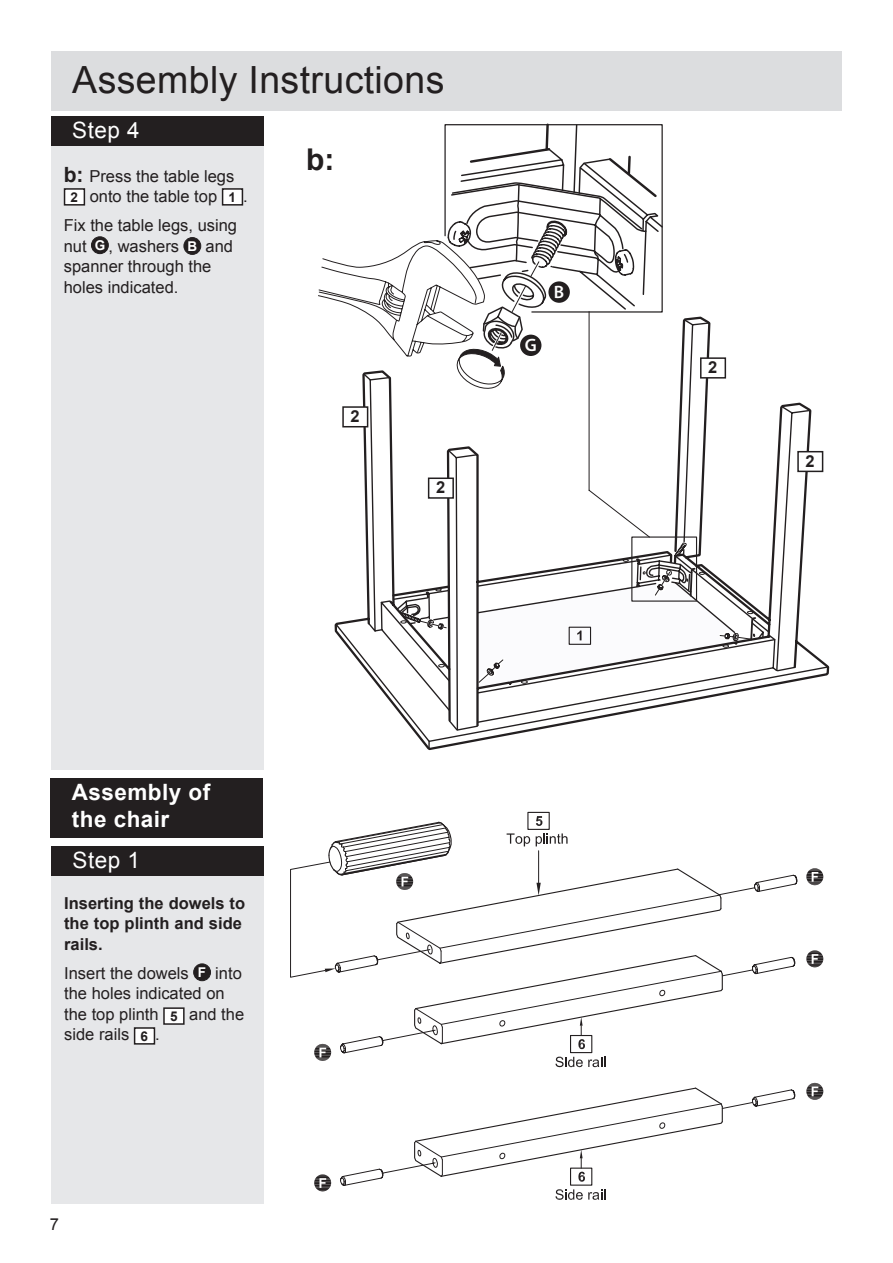
<style>
.page{position:relative;width:893px;height:1263px;background:#fff}
.page>*{position:absolute;margin:0;border:0;box-sizing:border-box;transform-origin:0 0}
.t1{font:37.5px "Arial";letter-spacing:.01em;color:#231f20}
.t2{font:700 30px "Arial";color:#231f20}
.t3{font:700 22.5px/27px "Arial";letter-spacing:.02em;color:#fff}
.t4{font:22.5px "Arial";letter-spacing:.02em;color:#fff}
.t5{font:600 18px "Myriad Pro";color:#fff}
.t6{font:16.5px/20.4px "Arial";color:#231f20}
.M_Step_Body{font:700 16.5px/20.4px "Arial";color:#231f20}
.t7{font:700 13.5px "Arial";color:#231f20}
.t8{font:700 13.5px "Arial";color:#fff}
.s1{font-weight:700;font-size:21px}
</style>
<div class="page">
<div style="left:51px;top:871px;width:213px;height:332px;background:#e6e7e9"></div>
<div style="left:51px;top:846px;width:213px;height:30px;background:#231f20"></div>
<div style="left:194px;top:964px;width:17px;height:17px;background:#231f20;border-radius:50%"></div>
<div style="left:193px;top:964px;width:18px;height:17px;border:1px solid #231f20;border-radius:50%"></div>
<div style="left:164px;top:1008px;width:20px;height:16px;background:#fff"></div>
<div style="left:163px;top:1007px;width:22px;height:18px;border:2px solid #231f20"></div>
<div style="left:135px;top:1028px;width:19px;height:16px;background:#fff"></div>
<div style="left:134px;top:1027px;width:21px;height:17px;border:2px solid #231f20"></div>
<div style="left:51px;top:51px;width:791px;height:60px;background:#dcdddf"></div>
<div style="left:51px;top:118px;width:213px;height:652px;background:#e6e7e9"></div>
<div style="left:51px;top:116px;width:213px;height:30px;background:#231f20"></div>
<div style="left:65px;top:189px;width:19px;height:16px;background:#fff"></div>
<div style="left:64px;top:188px;width:21px;height:18px;border:2px solid #231f20"></div>
<div style="left:223px;top:189px;width:19px;height:16px;background:#fff"></div>
<div style="left:222px;top:188px;width:21px;height:18px;border:2px solid #231f20"></div>
<div style="left:91px;top:237px;width:17px;height:17px;background:#231f20;border-radius:50%"></div>
<div style="left:91px;top:237px;width:18px;height:17px;border:1px solid #231f20;border-radius:50%"></div>
<div style="left:184px;top:238px;width:17px;height:16px;background:#231f20;border-radius:50%"></div>
<div style="left:184px;top:237px;width:17px;height:18px;border:1px solid #231f20;border-radius:50%"></div>
<svg style="left:428px;top:724px;width:140px;height:26px"></svg>
<svg style="left:797px;top:402px;width:14px;height:270px"></svg>
<svg style="left:318px;top:123px;width:479px;height:601px"></svg>
<div style="left:569px;top:627px;width:22px;height:18px;border:1px solid #231f20"></div>
<div style="left:520px;top:335px;width:21px;height:21px;background:#231f20;border-radius:50%"></div>
<div style="left:548px;top:281px;width:22px;height:22px;background:#231f20;border-radius:50%"></div>
<div style="left:51px;top:778px;width:212px;height:60px;background:#231f20"></div>
<svg style="left:806px;top:1083px;width:17px;height:17px"></svg>
<svg style="left:806px;top:950px;width:17px;height:18px"></svg>
<svg style="left:806px;top:868px;width:17px;height:17px"></svg>
<svg style="left:314px;top:1174px;width:17px;height:18px"></svg>
<div style="left:527px;top:812px;width:23px;height:18px;border:1px solid #231f20"></div>
<svg style="left:290px;top:816px;width:434px;height:251px"></svg>
<div style="left:570px;top:1035px;width:22px;height:18px;border:1px solid #231f20"></div>
<svg style="left:340px;top:1087px;width:455px;height:113px"></svg>
<div style="left:570px;top:1167px;width:22px;height:19px;border:1px solid #231f20"></div>
<div style="left:701px;top:358px;width:24px;height:20px;background:#fff"></div>
<div style="left:700px;top:357px;width:26px;height:22px;border:2px solid #231f20"></div>
<div style="left:798px;top:452px;width:25px;height:19px;background:#fff"></div>
<div style="left:797px;top:451px;width:26px;height:21px;border:2px solid #231f20"></div>
<div style="left:343px;top:407px;width:25px;height:20px;background:#fff"></div>
<div style="left:342px;top:406px;width:26px;height:21px;border:2px solid #231f20"></div>
<div style="left:429px;top:478px;width:24px;height:20px;background:#fff"></div>
<div style="left:428px;top:477px;width:26px;height:22px;border:2px solid #231f20"></div>
<p class="t1" style="left:72px;top:55px;width:374px">Assembly Instructions</p>
<p class="t4" style="left:72px;top:116px;width:69px">Step 4</p>
<p class="t6" style="left:64px;top:166px;width:172px"><span class="s1">b:</span> Press the table legs</p>
<p class="t7" style="left:71px;top:189px;width:9px">2</p>
<p class="t6" style="left:90px;top:187px;width:129px">onto the table top</p>
<p class="t7" style="left:229px;top:189px;width:9px">1</p>
<p class="t6" style="left:243px;top:187px;width:6px">.</p>
<p class="t6" style="left:64px;top:215px;width:175px">Fix the table legs, using nut</p>
<p class="t6" style="left:64px;top:236px;width:171px;text-indent:142px">and spanner through the holes indicated.</p>
<p class="t8" style="left:95px;top:238px;width:12px">G</p>
<p class="t6" style="left:109px;top:236px;width:72px">, washers</p>
<p class="t8" style="left:187px;top:238px;width:11px">B</p>
<p class="t2" style="left:306px;top:143px;width:30px">b:</p>
<p class="M_Step_Body" style="left:351px;top:406px;width:11px">2</p>
<p class="M_Step_Body" style="left:436px;top:477px;width:11px">2</p>
<p class="t5" style="left:525px;top:334px;width:13px">G</p>
<p class="t5" style="left:554px;top:281px;width:12px">B</p>
<p class="t3" style="left:72px;top:779px;width:140px">Assembly of the chair</p>
<p class="t4" style="left:73px;top:846px;width:69px">Step 1</p>
<p class="M_Step_Body" style="left:64px;top:893px;width:183px">Inserting the dowels to the top plinth and side rails.</p>
<p class="t6" style="left:64px;top:963px;width:126px">Insert the dowels</p>
<p class="t8" style="left:198px;top:965px;width:10px">F</p>
<p class="t6" style="left:64px;top:963px;width:179px;text-indent:151px">into the holes indicated on the top plinth</p>
<p class="t7" style="left:170px;top:1008px;width:9px">5</p>
<p class="t6" style="left:189px;top:1004px;width:57px">and the</p>
<p class="t6" style="left:64px;top:1024px;width:67px">side rails</p>
<p class="t7" style="left:141px;top:1028px;width:9px">6</p>
<p class="t6" style="left:155px;top:1024px;width:6px">.</p>
<p class="t6" style="left:50px;top:1215px;width:11px">7</p>
<p class="M_Step_Body" style="left:708px;top:357px;width:11px">2</p>
<p class="M_Step_Body" style="left:806px;top:451px;width:11px">2</p>
</div>
